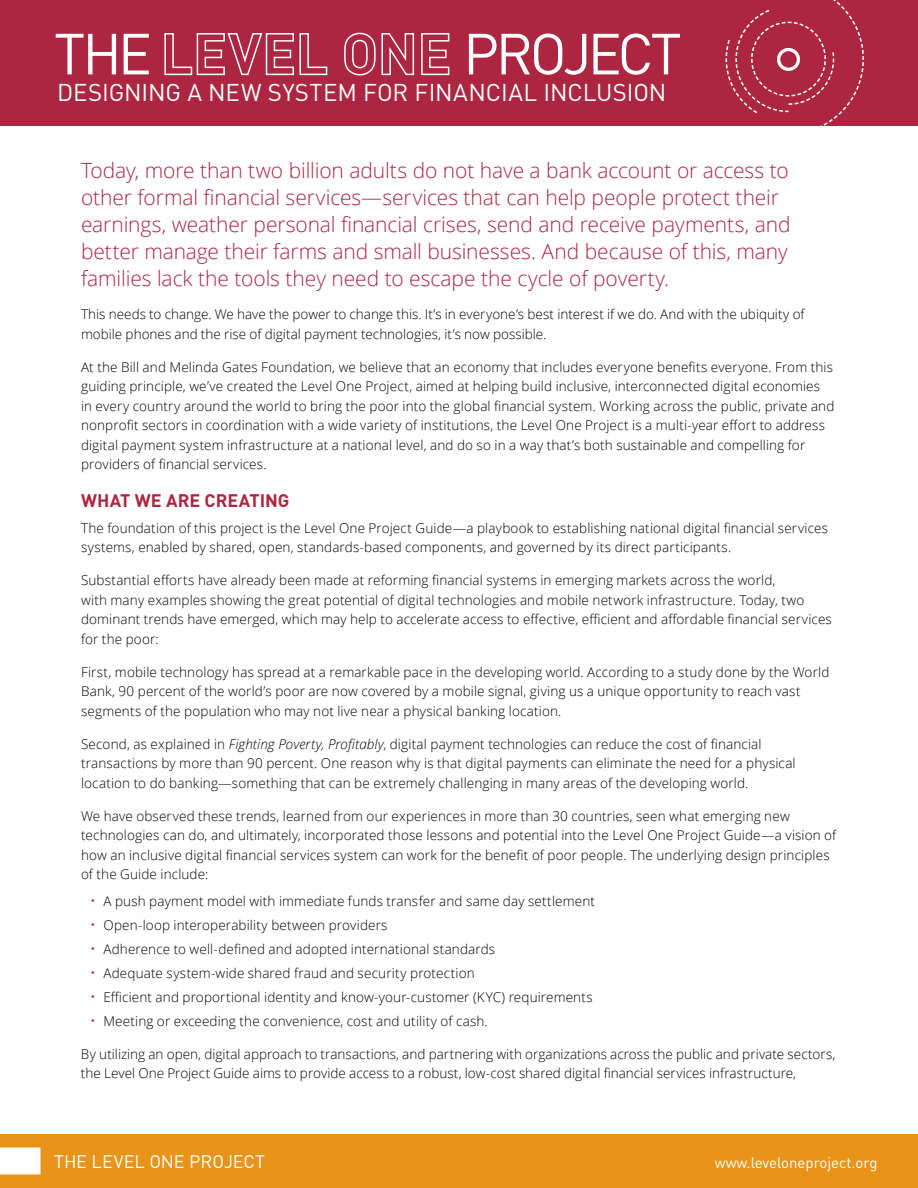
<style>
.page{position:relative;width:918px;height:1188px;background:#fff}
.page>*{position:absolute;margin:0;border:0;box-sizing:border-box;transform-origin:0 0}
.t1{font:57px "DIN";letter-spacing:-.06em;color:#fff}
.t2{font:24px "DIN";letter-spacing:-.005em;color:#fff}
.t3{font:300 21px/27px "Open Sans";letter-spacing:-.005em;color:#ac2641}
.t4{font:18px "DIN";color:#fff}
.t5{font:700 18px "DIN";color:#ac2641}
.t6{font:15px "DIN";color:#fff}
.t7{font:300 13.5px/19.5px "Open Sans";letter-spacing:.01em;color:#000}
.s1{font-style:italic}
.s2{font-size:15px;color:#ac2641}
</style>
<div class="page">
<div style="left:0;top:1134px;width:918px;height:54px;background:#e8941a"></div>
<div style="left:0;top:1148px;width:40px;height:26px;background:#fff"></div>
<div style="left:0;top:0;width:918px;height:126px;background:#ac2641"></div>
<svg style="left:164px;top:33px;width:164px;height:43px"></svg>
<svg style="left:344px;top:32px;width:106px;height:44px"></svg>
<svg style="left:726px;top:0;width:138px;height:126px"></svg>
<h1 class="t1" style="left:54px;top:18px;width:99px">THE</h1>
<h1 class="t1" style="left:463px;top:18px;width:220px">PROJECT</h1>
<h2 class="t2" style="left:57px;top:78px;width:611px">DESIGNING A NEW SYSTEM FOR FINANCIAL INCLUSION</h2>
<p class="t3" style="left:81px;top:156px;width:711px">Today, more than two billion adults do not have a bank account or access to other formal financial services—services that can help people protect their earnings, weather personal financial crises, send and receive payments, and better manage their farms and small businesses. And because of this, many families lack the tools they need to escape the cycle of poverty.</p>
<p class="t7" style="left:81px;top:304px;width:725px">This needs to change. We have the power to change this. It’s in everyone’s best interest if we do. And with the ubiquity of mobile phones and the rise of digital payment technologies, it’s now possible.</p>
<p class="t7" style="left:81px;top:357px;width:755px">At the Bill and Melinda Gates Foundation, we believe that an economy that includes everyone benefits everyone. From this guiding principle, we’ve created the Level One Project, aimed at helping build inclusive, interconnected digital economies in every country around the world to bring the poor into the global financial system. Working across the public, private and nonprofit sectors in coordination with a wide variety of institutions, the Level One Project is a multi-year effort to address digital payment system infrastructure at a national level, and do so in a way that’s both sustainable and compelling for providers of financial services.</p>
<h3 class="t5" style="left:81px;top:488px;width:210px">WHAT WE ARE CREATING</h3>
<p class="t7" style="left:81px;top:518px;width:749px">The foundation of this project is the Level One Project Guide—a playbook to establishing national digital financial services systems, enabled by shared, open, standards-based components, and governed by its direct participants.</p>
<p class="t7" style="left:81px;top:570px;width:752px">Substantial efforts have already been made at reforming financial systems in emerging markets across the world,<br>with many examples showing the great potential of digital technologies and mobile network infrastructure. Today, two dominant trends have emerged, which may help to accelerate access to effective, efficient and affordable financial services for the poor:</p>
<p class="t7" style="left:81px;top:662px;width:750px">First, mobile technology has spread at a remarkable pace in the developing world. According to a study done by the World<br>Bank, 90 percent of the world’s poor are now covered by a mobile signal, giving us a unique opportunity to reach vast segments of the population who may not live near a physical banking location.</p>
<p class="t7" style="left:81px;top:734px;width:716px">Second, as explained in <span class="s1">Fighting Poverty, Profitably</span>, digital payment technologies can reduce the cost of financial transactions by more than 90 percent. One reason why is that digital payments can eliminate the need for a physical location to do banking—something that can be extremely challenging in many areas of the developing world.</p>
<p class="t7" style="left:81px;top:806px;width:757px">We have observed these trends, learned from our experiences in more than 30 countries, seen what emerging new technologies can do, and ultimately, incorporated those lessons and potential into the Level One Project Guide—a vision of how an inclusive digital financial services system can work for the benefit of poor people. The underlying design principles of the Guide include:</p>
<p class="t7" style="left:90px;top:891px;width:506px"><span class="s2">•</span> A push payment model with immediate funds transfer and same day settlement</p>
<p class="t7" style="left:90px;top:915px;width:299px"><span class="s2">•</span> Open-loop interoperability between providers</p>
<p class="t7" style="left:90px;top:939px;width:407px"><span class="s2">•</span> Adherence to well-defined and adopted international standards</p>
<p class="t7" style="left:90px;top:963px;width:386px"><span class="s2">•</span> Adequate system-wide shared fraud and security protection</p>
<p class="t7" style="left:90px;top:987px;width:504px"><span class="s2">•</span> Efficient and proportional identity and know-your-customer (KYC) requirements</p>
<p class="t7" style="left:90px;top:1011px;width:399px"><span class="s2">•</span> Meeting or exceeding the convenience, cost and utility of cash.</p>
<p class="t7" style="left:81px;top:1044px;width:756px">By utilizing an open, digital approach to transactions, and partnering with organizations across the public and private sectors, the Level One Project Guide aims to provide access to a robust, low-cost shared digital financial services infrastructure,</p>
<h3 class="t4" style="left:54px;top:1151px;width:212px">THE LEVEL ONE PROJECT</h3>
<p class="t6" style="left:715px;top:1154px;width:164px">www.leveloneproject.org</p>
</div>
